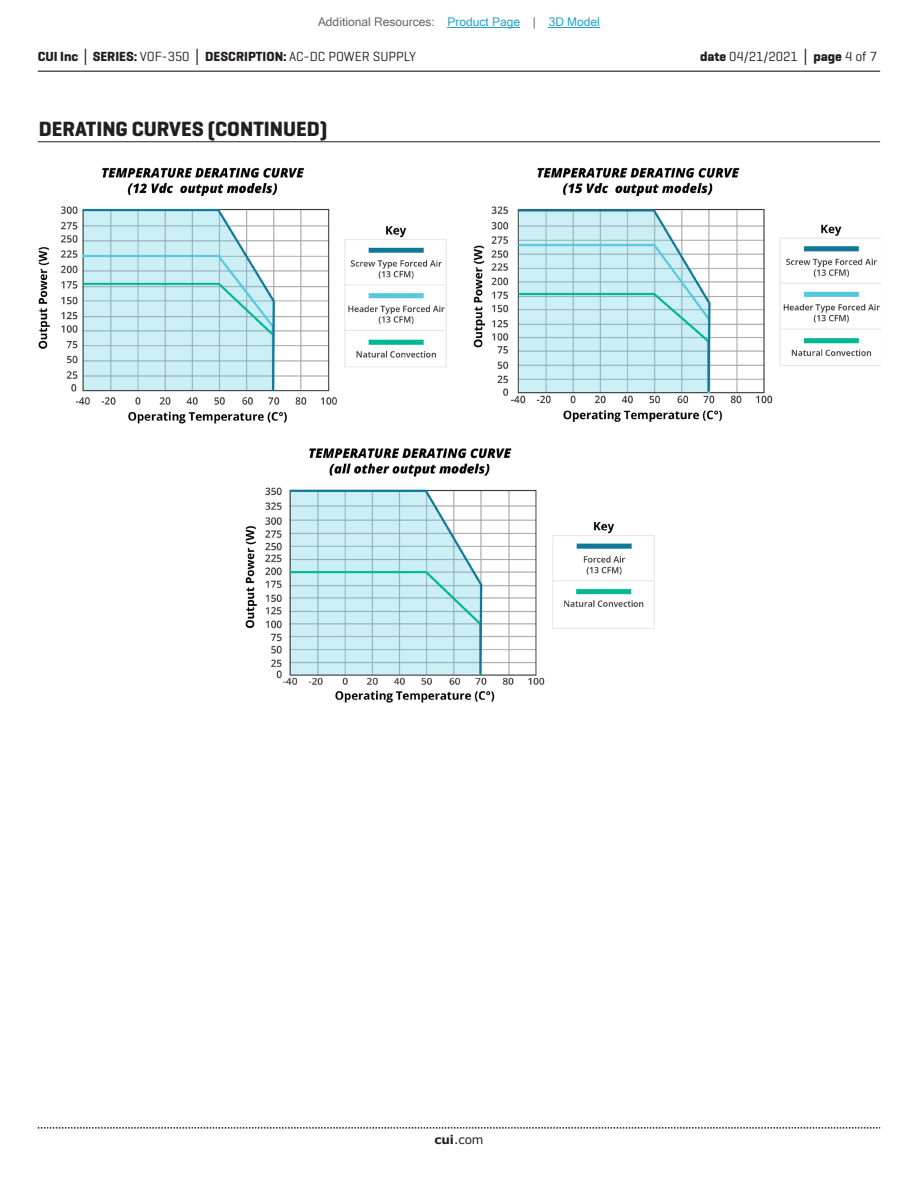
<style>
.page{position:relative;width:918px;height:1188px;background:#fff}
.page>*{position:absolute;margin:0;border:0;box-sizing:border-box;transform-origin:0 0}
.t1{font:700 21px "Geogrotesque";color:#231f20}
.t2{font:700 13.5px "Geogrotesque";color:#231f20}
.t3{font:13.5px "Geogrotesque";color:#231f20}
.t4{font:12px "Microsoft Sans Serif";color:#63676b}
.t5{font:12px "Verdana";color:#231f20}
.s1{color:#23a4c6}
.s2{font-family:"Verdana"}
.s3{font-weight:400}
.s4{font-weight:700}
.s5{font-family:"Verdana";font-weight:700}
</style>
<div class="page">
<hr style="left:38px;top:71px;width:842px;height:1px;background:#231f20">
<svg style="left:38px;top:1127px;width:842px;height:2px"></svg>
<hr style="left:38px;top:141px;width:842px;height:1px;background:#231f20">
<img style="left:38px;top:167px;width:842px;height:257px">
<img style="left:245px;top:448px;width:410px;height:254px">
<hr style="left:448px;top:27px;width:72px;height:1px;background:#23a4c6">
<hr style="left:549px;top:27px;width:51px;height:1px;background:#23a4c6">
<p class="t4" style="left:318px;top:15px;width:283px">Additional Resources: <span class="s1">Product Page</span> | <span class="s1">3D Model</span></p>
<p class="t2" style="left:38px;top:48px;width:380px">CUI Inc <span class="s2">│</span> SERIES: <span class="s3">VOF-350</span> <span class="s2">│</span> DESCRIPTION: <span class="s3">AC-DC POWER SUPPLY</span></p>
<p class="t3" style="left:700px;top:48px;width:179px"><span class="s4">date</span> 04/21/2021 <span class="s5">│</span> <span class="s4">page</span> 4 of 7</p>
<h1 class="t1" style="left:39px;top:116px;width:290px">DERATING CURVES (CONTINUED)</h1>
<p class="t5" style="left:434px;top:1131px;width:51px"><span class="s4">cui</span>.com</p>
</div>
